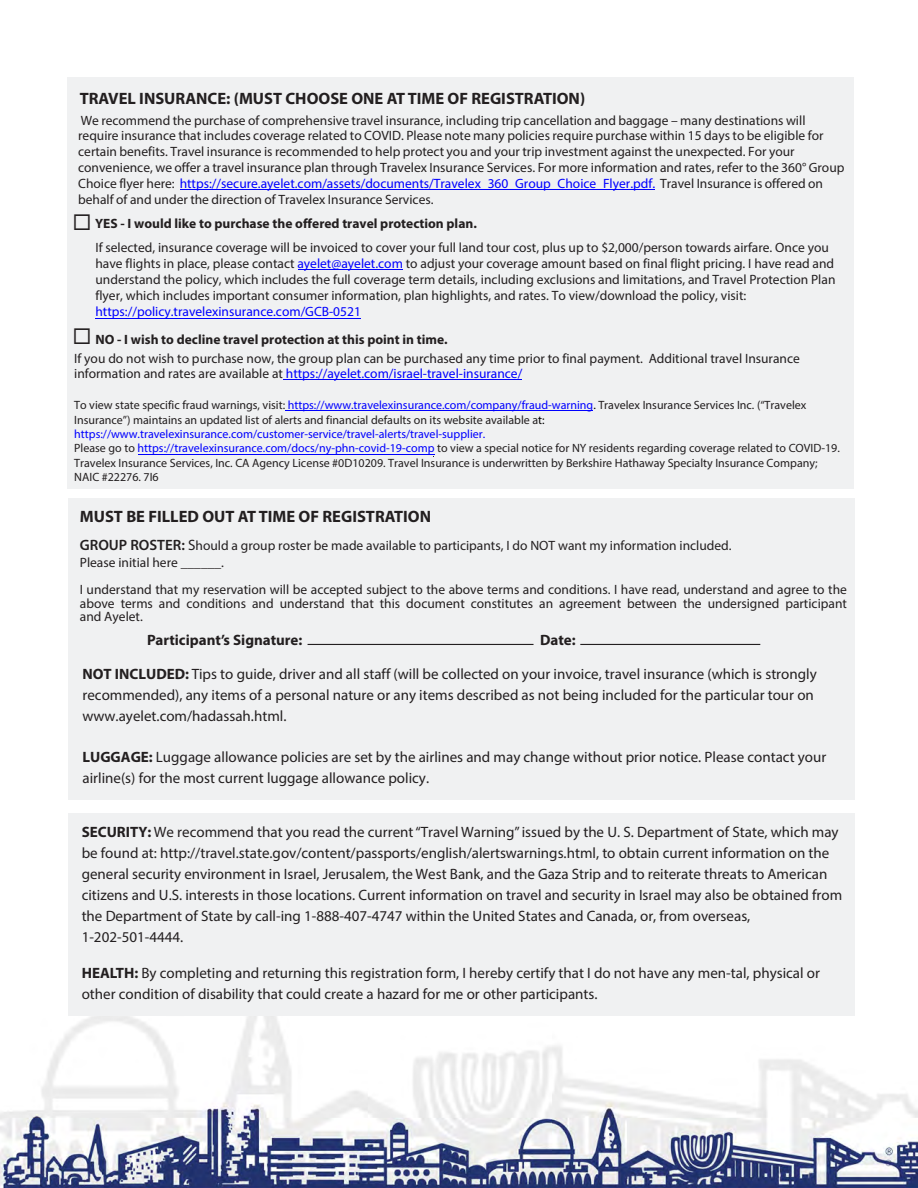
<style>
.page{position:relative;width:918px;height:1188px;background:#fff}
.page>*{position:absolute;margin:0;border:0;box-sizing:border-box;transform-origin:0 0}
.t1{font:700 16.5px "Myriad Pro";color:#231f20}
.t2{font:15px/21px "Myriad Pro";color:#231f20}
.t3{font:700 15px "Myriad Pro";color:#231f20}
.t4{font:13.5px/15.9px "Myriad Pro";color:#231f20}
.t5{font:13.5px/15px "Myriad Pro";color:#221e1f}
.t6{font:700 13.5px "Myriad Pro";color:#231f20}
.t7{font:12px/14.4px "Myriad Pro";color:#221e1f}
.s1{color:#00f}
.s2{font-family:"Proxima Nova";font-size:27px}
.s3{font-weight:700}
.s4{font-family:"Proxima Nova";font-weight:400;font-size:27px}
.s5{color:#000}
.s6{font-weight:600;font-size:15px}
.s7{font-size:15px}
</style>
<div class="page">
<img style="left:0;top:935px;width:918px;height:253px">
<div style="left:67px;top:78px;width:787px;height:411px;background:#f0f1f2"></div>
<div style="left:69px;top:498px;width:786px;height:302px;background:#f0f1f2"></div>
<hr style="left:138px;top:454px;width:296px;height:1px;background:#00f">
<hr style="left:286px;top:411px;width:307px;height:1px;background:#00f">
<hr style="left:283px;top:380px;width:239px;height:1px;background:#00f">
<hr style="left:308px;top:644px;width:226px;height:1px;background:#231f20">
<hr style="left:580px;top:644px;width:180px;height:1px;background:#231f20">
<hr style="left:180px;top:190px;width:475px;height:1px;background:#00f">
<hr style="left:298px;top:269px;width:105px;height:1px;background:#00f">
<hr style="left:96px;top:318px;width:41px;height:1px;background:#00f">
<hr style="left:137px;top:318px;width:224px;height:1px;background:#00f">
<div style="left:69px;top:813px;width:786px;height:203px;background:#f0f1f2"></div>
<p class="t1" style="left:80px;top:88px;width:507px">TRAVEL INSURANCE: (MUST CHOOSE ONE AT TIME OF REGISTRATION)</p>
<p class="t4" style="left:78px;top:112px;width:768px">We recommend the purchase of comprehensive travel insurance, including trip cancellation and baggage – many destinations will require insurance that includes coverage related to COVID. Please note many policies require purchase within 15 days to be eligible for certain benefits. Travel insurance is recommended to help protect you and your trip investment against the unexpected. For your convenience, we offer a travel insurance plan through Travelex Insurance Services. For more information and rates, refer to the 360° Group Choice flyer here: <span class="s1">https://secure.ayelet.com/assets/documents/Travelex_360_Group_Choice_Flyer.pdf.</span> Travel Insurance is offered on behalf of and under the direction of Travelex Insurance Services.</p>
<p class="t4" style="left:96px;top:212px;width:735px;line-height:23.2px;text-indent:-22px"><span class="s2">☐</span> <span class="s3">YES - I would like to purchase the offered travel protection plan.<br></span>If selected, insurance coverage will be invoiced to cover your full land tour cost, plus up to $2,000/person towards airfare. Once you</p>
<p class="t4" style="left:96px;top:255px;width:741px">have flights in place, please contact <span class="s1">ayelet@ayelet.com</span> to adjust your coverage amount based on final flight pricing. I have read and understand the policy, which includes the full coverage term details, including exclusions and limitations, and Travel Protection Plan flyer, which includes important consumer information, plan highlights, and rates. To view/download the policy, visit: <span class="s1">https://policy.travelexinsurance.com/GCB-0521</span></p>
<p class="t6" style="left:73px;top:331px;width:376px"><span class="s4">☐</span> NO - I wish to decline travel protection at this point in time.</p>
<p class="t5" style="left:74px;top:351px;width:727px">If you do not wish to purchase now, the group plan can be purchased any time prior to final payment. Additional travel Insurance information and rates are available at <span class="s1">https://ayelet.com/israel-travel-insurance/</span></p>
<p class="t7" style="left:74px;top:398px;width:767px">To view state specific fraud warnings, visit: <span class="s1">https://www.travelexinsurance.com/company/fraud-warning</span><span class="s5">.</span> Travelex Insurance Services Inc. (“Travelex Insurance”) maintains an updated list of alerts and financial defaults on its website available a<span class="s5">t: </span><span class="s1">https://www.travelexinsurance.com/customer-service/travel-alerts/travel-supplier.<br></span>Please go to <span class="s1">https://travelexinsurance.com/docs/ny-phn-covid-19-comp</span> to view a special notice for NY residents regarding coverage related to COVID-19.<br>Travelex Insurance Services, Inc. CA Agency License #0D10209. Travel Insurance is underwritten by Berkshire Hathaway Specialty Insurance Company; NAIC #22276. 7I6</p>
<p class="t1" style="left:80px;top:506px;width:353px">MUST BE FILLED OUT AT TIME OF REGISTRATION</p>
<p class="t4" style="left:80px;top:537px;width:653px;line-height:16.6px"><span class="s6">GROUP ROSTER:</span> <span class="s7">S</span>hould a group roster be made available to participants, I do NOT want my information included.<br>Please initial here ______.</p>
<p class="t4" style="left:80px;top:583px;width:769px;line-height:13.5px;text-align:justify">I understand that my reservation will be accepted subject to the above terms and conditions. I have read, understand and agree to the above terms and conditions and understand that this document constitutes an agreement between the undersigned participant and Ayelet.</p>
<p class="t3" style="left:147px;top:630px;width:157px">Participant’s Signature:</p>
<p class="t3" style="left:540px;top:630px;width:37px">Date:</p>
<p class="t2" style="left:83px;top:664px;width:736px"><span class="s3">NOT INCLUDED:</span> Tips to guide, driver and all staff (will be collected on your invoice, travel insurance (which is strongly recommended), any items of a personal nature or any items described as not being included for the particular tour on www.ayelet.com/hadassah.html.</p>
<p class="t2" style="left:83px;top:746px;width:745px"><span class="s3">LUGGAGE:</span> Luggage allowance policies are set by the airlines and may change without prior notice. Please contact your airline(s) for the most current luggage allowance policy.</p>
<p class="t2" style="left:82px;top:821px;width:762px"><span class="s3">SECURITY:</span> We recommend that you read the current “Travel Warning” issued by the U. S. Department of State, which may be found at: http://travel.state.gov/content/passports/english/alertswarnings.html, to obtain current information on the general security environment in Israel, Jerusalem, the West Bank, and the Gaza Strip and to reiterate threats to American citizens and U.S. interests in those locations. Current information on travel and security in Israel may also be obtained from the Department of State by call-ing 1-888-407-4747 within the United States and Canada, or, from overseas, 1-202-501-4444.</p>
<p class="t2" style="left:82px;top:962px;width:740px"><span class="s3">HEALTH:</span> By completing and returning this registration form, I hereby certify that I do not have any men-tal, physical or other condition of disability that could create a hazard for me or other participants.</p>
</div>
